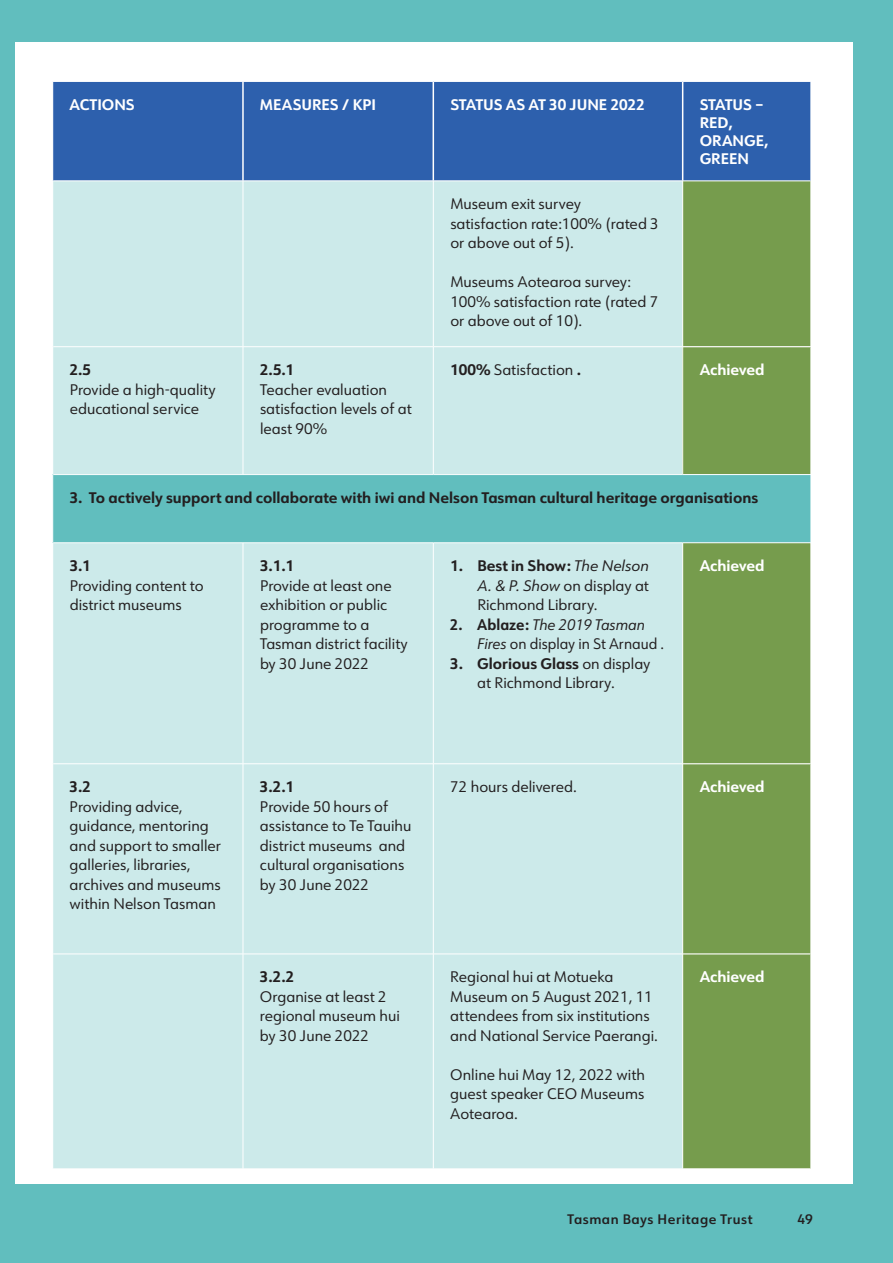
<style>
.page{position:relative;width:893px;height:1263px;background:#61bebe}
.page>*{position:absolute;margin:0;border:0;box-sizing:border-box;transform-origin:0 0}
.t1{font:15px/19.5px "URW Form";color:#231f20}
.t2{font:700 15px "URW Form";color:#231f20}
.t3{font:700 15px/18px "URW Form";color:#fff}
.t4{font:15px/19.5px "URW Form";color:#231f20;scale:.96 1}
.t5{font:600 13.5px "URW Form";letter-spacing:.04em;color:#231f20}
.s1{font-weight:700}
.s2{font-style:italic}
</style>
<div class="page">
<div style="left:16px;top:43px;width:837px;height:1141px;background:#fff"></div>
<div style="left:53px;top:82px;width:757px;height:99px;background:#2d60ad"></div>
<div style="left:53px;top:182px;width:629px;height:986px;background:#cceaea"></div>
<div style="left:683px;top:182px;width:127px;height:986px;background:#769c4d"></div>
<div style="left:683px;top:347px;width:128px;height:128px;background:#769c4d"></div>
<div style="left:53px;top:475px;width:758px;height:68px;background:#61bebe"></div>
<hr style="left:242px;top:82px;width:2px;height:99px;background:#fff">
<hr style="left:433px;top:82px;width:1px;height:99px;background:#fff">
<hr style="left:682px;top:82px;width:1px;height:99px;background:#fff">
<hr style="left:683px;top:763px;width:128px;height:1px;background:#fff">
<hr style="left:683px;top:953px;width:128px;height:1px;background:#fff">
<hr style="left:683px;top:346px;width:128px;height:1px;background:#fff">
<hr style="left:810px;top:347px;width:1px;height:127px;background:#fff">
<hr style="left:683px;top:474px;width:128px;height:1px;background:#fff">
<hr style="left:243px;top:181px;width:1px;height:166px;background:#fff">
<hr style="left:433px;top:181px;width:1px;height:166px;background:#fff">
<hr style="left:243px;top:347px;width:1px;height:127px;background:#fff">
<hr style="left:433px;top:347px;width:1px;height:127px;background:#fff">
<hr style="left:243px;top:543px;width:1px;height:221px;background:#fff">
<hr style="left:243px;top:764px;width:1px;height:190px;background:#fff">
<hr style="left:243px;top:954px;width:1px;height:215px;background:#fff">
<hr style="left:433px;top:543px;width:1px;height:221px;background:#fff">
<hr style="left:433px;top:764px;width:1px;height:190px;background:#fff">
<hr style="left:433px;top:954px;width:1px;height:215px;background:#fff">
<hr style="left:53px;top:346px;width:190px;height:1px;background:#fff">
<hr style="left:243px;top:346px;width:190px;height:1px;background:#fff">
<hr style="left:433px;top:346px;width:250px;height:1px;background:#fff">
<hr style="left:53px;top:474px;width:190px;height:1px;background:#fff">
<hr style="left:243px;top:474px;width:190px;height:1px;background:#fff">
<hr style="left:433px;top:474px;width:250px;height:1px;background:#fff">
<hr style="left:53px;top:542px;width:190px;height:1px;background:#fff">
<hr style="left:243px;top:542px;width:190px;height:1px;background:#fff">
<hr style="left:433px;top:542px;width:250px;height:1px;background:#fff">
<hr style="left:683px;top:542px;width:128px;height:1px;background:#fff">
<hr style="left:53px;top:763px;width:190px;height:1px;background:#fff">
<hr style="left:53px;top:954px;width:190px;height:1px;background:#fff">
<hr style="left:243px;top:763px;width:190px;height:1px;background:#fff">
<hr style="left:243px;top:954px;width:190px;height:1px;background:#fff">
<hr style="left:433px;top:763px;width:250px;height:1px;background:#fff">
<hr style="left:433px;top:954px;width:250px;height:1px;background:#fff">
<p class="t3" style="left:70px;top:95px;width:66px">ACTIONS</p>
<p class="t3" style="left:260px;top:95px;width:117px">MEASURES / KPI</p>
<p class="t3" style="left:450px;top:95px;width:196px">STATUS AS AT 30 JUNE 2022</p>
<p class="t3" style="left:700px;top:95px;width:70px">STATUS –<br>RED,<br>ORANGE,<br>GREEN</p>
<p class="t1" style="left:450px;top:194px;width:210px">Museum exit survey satisfaction rate:100% (rated 3 or above out of 5).</p>
<p class="t1" style="left:450px;top:272px;width:210px">Museums Aotearoa survey:<br>100% satisfaction rate (rated 7 or above out of 10).</p>
<p class="t2" style="left:70px;top:359px;width:23px">2.5</p>
<p class="t1" style="left:70px;top:379px;width:148px">Provide a high-quality educational service</p>
<p class="t1" style="left:450px;top:360px;width:132px"><span class="s1">100%</span> Satisfaction <span class="s1">.</span></p>
<p class="t3" style="left:700px;top:360px;width:66px">Achieved</p>
<p class="t2" style="left:260px;top:359px;width:36px">2.5.1</p>
<p class="t1" style="left:260px;top:379px;width:153px">Teacher evaluation satisfaction levels of at least 90%</p>
<p class="t2" style="left:70px;top:487px;width:690px">3. To actively support and collaborate with iwi and Nelson Tasman cultural heritage organisations</p>
<p class="t2" style="left:70px;top:555px;width:23px">3.1</p>
<p class="t1" style="left:70px;top:575px;width:136px">Providing content to district museums</p>
<p class="t2" style="left:260px;top:555px;width:36px">3.1.1</p>
<p class="t1" style="left:260px;top:575px;width:149px">Provide at least one exhibition or public programme to a<br>Tasman district facility by 30 June 2022</p>
<p class="t2" style="left:70px;top:776px;width:23px">3.2</p>
<p class="t1" style="left:70px;top:796px;width:153px">Providing advice, guidance, mentoring and support to smaller galleries, libraries, archives and museums within Nelson Tasman</p>
<p class="t2" style="left:260px;top:776px;width:36px">3.2.1</p>
<p class="t1" style="left:260px;top:796px;width:153px">Provide 50 hours of assistance to Te Tauihu district museums and cultural organisations by 30 June 2022</p>
<p class="t2" style="left:260px;top:966px;width:36px">3.2.2</p>
<p class="t1" style="left:260px;top:986px;width:141px">Organise at least 2 regional museum hui by 30 June 2022</p>
<p class="t1" style="left:477px;top:556px;width:173px;text-align:justify;text-indent:-27px"><span class="s1">1. Best in Show:</span> <span class="s2">The Nelson A. &amp; P. Show</span> on display at Richmond Library.</p>
<p class="t4" style="left:477px;top:614px;width:196px;text-indent:-27px"><span class="s1">2. Ablaze:</span> <span class="s2">The 2019 Tasman<br>Fires</span> on display in St Arnaud .</p>
<p class="t1" style="left:450px;top:653px;width:202px;text-align:center"><span class="s1">3. Glorious Glass</span> on display at Richmond Library.</p>
<p class="t3" style="left:700px;top:556px;width:66px">Achieved</p>
<p class="t1" style="left:450px;top:777px;width:128px">72 hours delivered.</p>
<p class="t3" style="left:700px;top:777px;width:66px">Achieved</p>
<p class="t1" style="left:450px;top:967px;width:209px">Regional hui at Motueka<br>Museum on 5 August 2021, 11 attendees from six institutions and National Service Paerangi.</p>
<p class="t1" style="left:450px;top:1064px;width:196px;text-align:justify">Online hui May 12, 2022 with guest speaker CEO Museums Aotearoa.</p>
<p class="t3" style="left:700px;top:967px;width:66px">Achieved</p>
<p class="t5" style="left:568px;top:1210px;width:186px">Tasman Bays Heritage Trust</p>
<p class="t5" style="left:797px;top:1210px;width:17px">49</p>
</div>
